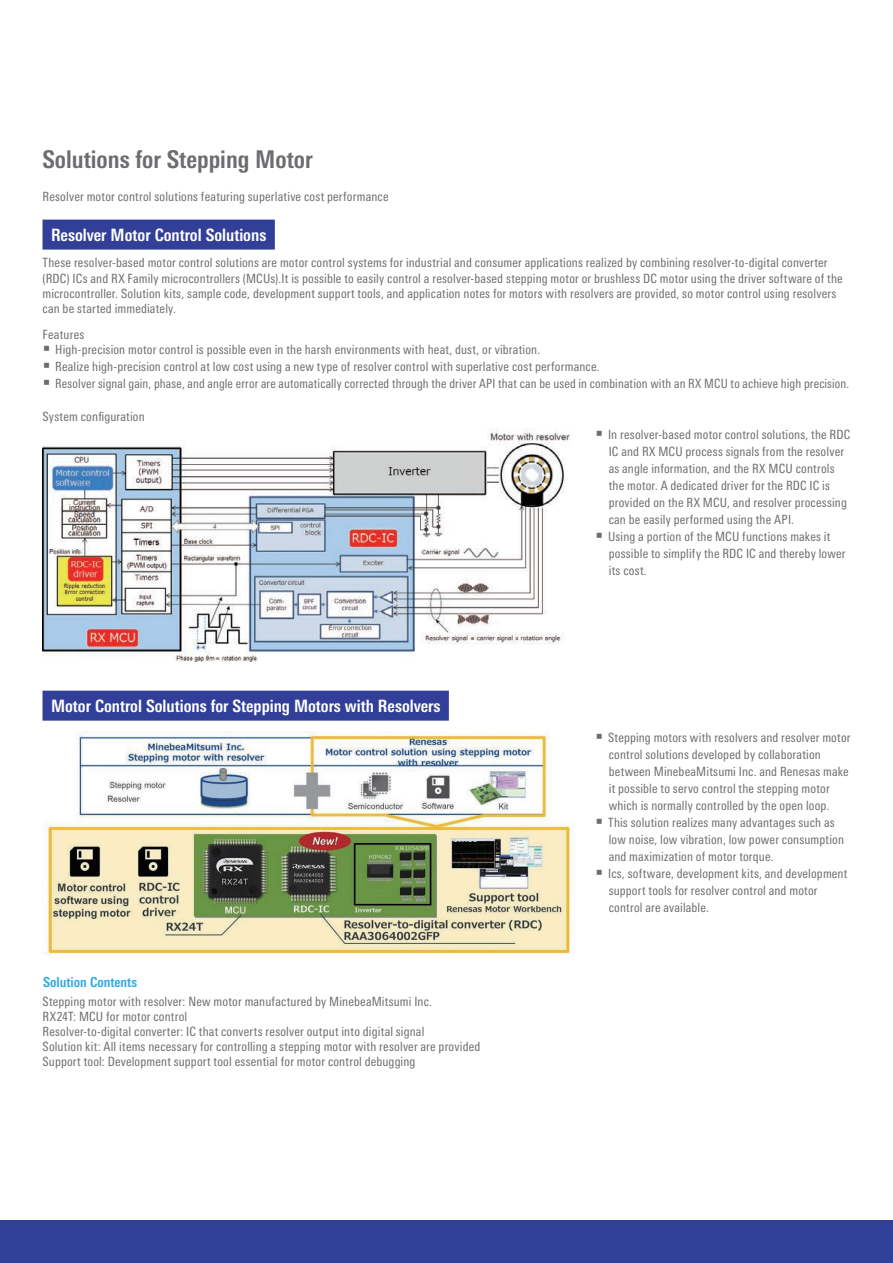
<style>
.page{position:relative;width:893px;height:1263px;background:#fff}
.page>*{position:absolute;margin:0;border:0;box-sizing:border-box;transform-origin:0 0}
.t1{font:700 condensed 24.45px "Linotype Univers";color:#6c6d70}
.t2{font:700 condensed 16.95px "Linotype Univers";color:#fff}
.t3{font:700 condensed 13.8px "Linotype Univers";color:#30abe1}
.t4{font:condensed 12.75px/17px "Linotype Univers";letter-spacing:.01em;color:#6c6d70}
</style>
<div class="page">
<div style="left:0;top:1220px;width:893px;height:43px;background:#323f99"></div>
<div style="left:43px;top:220px;width:232px;height:30px;background:#323f99"></div>
<div style="left:43px;top:691px;width:406px;height:30px;background:#323f99"></div>
<img style="left:43px;top:428px;width:527px;height:234px">
<img style="left:43px;top:731px;width:531px;height:223px">
<h1 class="t1" style="left:43px;top:145px;width:272px">Solutions for Stepping Motor</h1>
<p class="t4" style="left:43px;top:188px;width:348px">Resolver motor control solutions featuring superlative cost performance</p>
<h2 class="t2" style="left:51px;top:225px;width:217px">Resolver Motor Control Solutions</h2>
<p class="t4" style="left:43px;top:255px;width:802px;line-height:15.3px">These resolver-based motor control solutions are motor control systems for industrial and consumer applications realized by combining resolver-to-digital converter (RDC) ICs and RX Family microcontrollers (MCUs).It is possible to easily control a resolver-based stepping motor or brushless DC motor using the driver software of the microcontroller. Solution kits, sample code, development support tools, and application notes for motors with resolvers are provided, so motor control using resolvers can be started immediately.</p>
<p class="t4" style="left:43px;top:326px;width:43px">Features</p>
<p class="t4" style="left:43px;top:341px;width:499px">○ High-precision motor control is possible even in the harsh environments with heat, dust, or vibration.</p>
<p class="t4" style="left:43px;top:358px;width:558px">○ Realize high-precision control at low cost using a new type of resolver control with superlative cost performance.</p>
<p class="t4" style="left:43px;top:375px;width:808px">○ Resolver signal gain, phase, and angle error are automatically corrected through the driver API that can be used in combination with an RX MCU to achieve high precision.</p>
<p class="t4" style="left:43px;top:408px;width:104px">System configuration</p>
<h2 class="t2" style="left:51px;top:696px;width:391px">Motor Control Solutions for Stepping Motors with Resolvers</h2>
<p class="t3" style="left:43px;top:974px;width:95px">Solution Contents</p>
<p class="t4" style="left:43px;top:994px;width:439px;line-height:14.9px">Stepping motor with resolver: New motor manufactured by MinebeaMitsumi Inc.<br>RX24T: MCU for motor control<br>Resolver-to-digital converter: IC that converts resolver output into digital signal<br>Solution kit: All items necessary for controlling a stepping motor with resolver are provided Support tool: Development support tool essential for motor control debugging</p>
<p class="t4" style="left:609px;top:426px;width:243px;text-indent:-13px">○ In resolver-based motor control solutions, the RDC IC and RX MCU process signals from the resolver as angle information, and the RX MCU controls the motor. A dedicated driver for the RDC IC is provided on the RX MCU, and resolver processing can be easily performed using the API.</p>
<p class="t4" style="left:609px;top:528px;width:238px;text-indent:-13px">○ Using a portion of the MCU functions makes it possible to simplify the RDC IC and thereby lower its cost.</p>
<p class="t4" style="left:609px;top:729px;width:243px;text-indent:-13px">○ Stepping motors with resolvers and resolver motor control solutions developed by collaboration between MinebeaMitsumi Inc. and Renesas make it possible to servo control the stepping motor which is normally controlled by the open loop.</p>
<p class="t4" style="left:609px;top:814px;width:237px;text-indent:-13px">○ This solution realizes many advantages such as low noise, low vibration, low power consumption and maximization of motor torque.</p>
<p class="t4" style="left:609px;top:865px;width:240px;text-indent:-13px">○ Ics, software, development kits, and development support tools for resolver control and motor control are available.</p>
</div>
